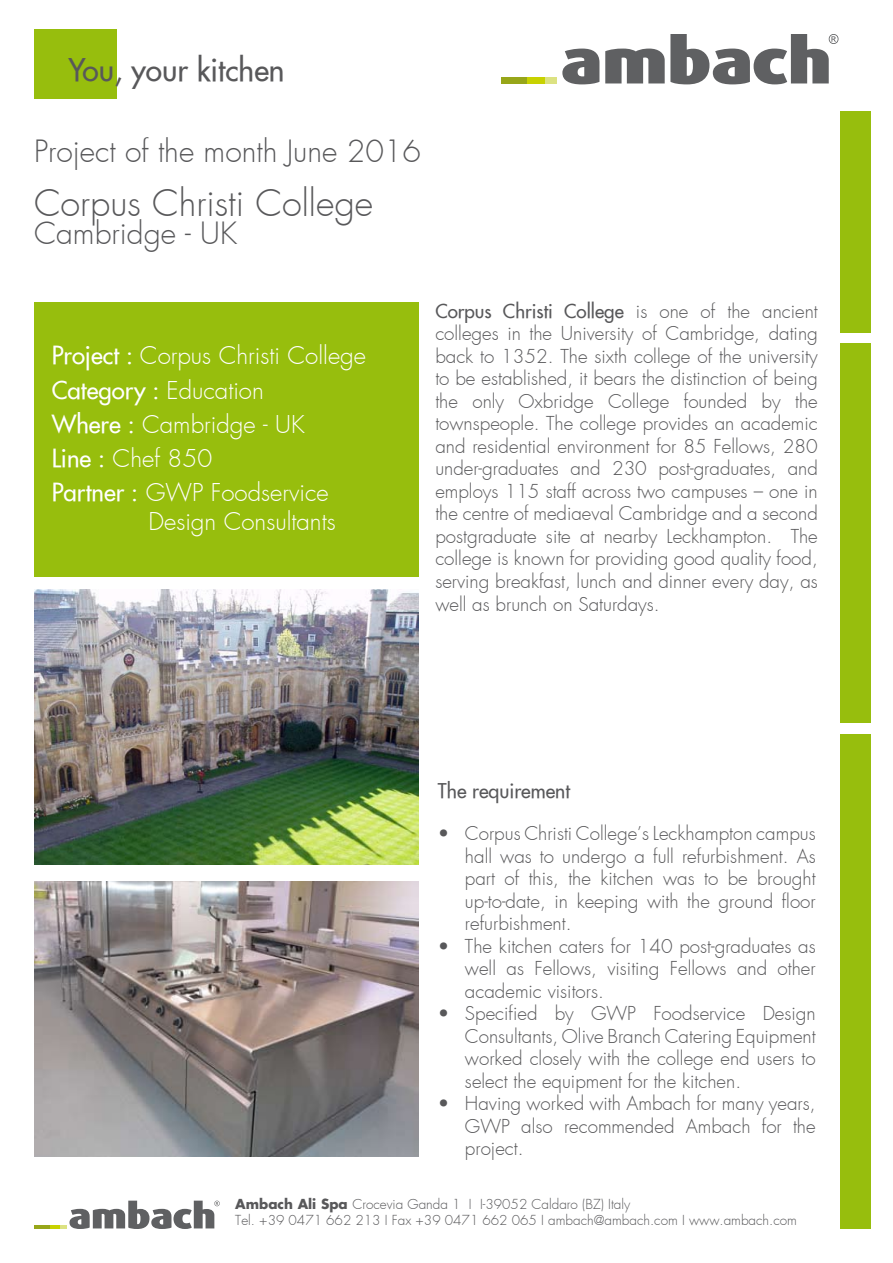
<style>
.page{position:relative;width:893px;height:1263px;background:#fff}
.page>*{position:absolute;margin:0;border:0;box-sizing:border-box;transform-origin:0 0}
.t1{font:300 36px "Futura";color:#58585a}
.t2{font:300 30px "Futura";color:#58585a}
.t3{font:30px "Futura Extended";color:#58585a}
.t4{font:300 24px/34.2px "Futura";color:#fff}
.t5{font:24px "Futura Extended";color:#fff}
.t6{font:19.5px "Futura Extended";color:#58585a}
.t7{font:300 18.75px/22.5px "Futura";color:#58585a;text-align:justify}
.t8{font:18.75px "Futura Extended";color:#58585a}
.t9{font:300 13.5px/16.2px "Futura";color:#58585a}
.s1{font-family:"Futura Extended";font-weight:400}
.s2{font-family:"Futura";font-weight:300}
.s3{font-family:"Futura Koyu";font-weight:400}
</style>
<div class="page">
<div style="left:840px;top:734px;width:31px;height:495px;background:#97be0d"></div>
<div style="left:840px;top:343px;width:31px;height:380px;background:#97be0d"></div>
<div style="left:840px;top:111px;width:31px;height:222px;background:#97be0d"></div>
<hr style="left:34px;top:1225px;width:16px;height:3px;background:#97a619">
<svg style="left:50px;top:1200px;width:170px;height:29px"></svg>
<svg style="left:562px;top:49px;width:37px;height:35px"></svg>
<div style="left:501px;top:77px;width:26px;height:6px;background:#97a619"></div>
<div style="left:527px;top:77px;width:18px;height:6px;background:#c8d200"></div>
<div style="left:545px;top:77px;width:12px;height:6px;background:#dce282"></div>
<svg style="left:605px;top:34px;width:233px;height:50px"></svg>
<div style="left:34px;top:302px;width:384px;height:275px;background:#97be0d"></div>
<div style="left:34px;top:30px;width:82px;height:69px;background:#97be0d"></div>
<img style="left:34px;top:590px;width:384px;height:275px">
<img style="left:34px;top:881px;width:384px;height:275px">
<h2 class="t3" style="left:68px;top:50px;width:218px">You, your kitchen</h2>
<h2 class="t2" style="left:34px;top:132px;width:389px">Project of the month June 2016</h2>
<h1 class="t1" style="left:34px;top:180px;width:341px">Corpus Christi College</h1>
<h2 class="t2" style="left:34px;top:214px;width:205px">Cambridge - UK</h2>
<p class="t4" style="left:52px;top:339px;width:316px"><span class="s1">Project :</span> Corpus Christi College</p>
<p class="t5" style="left:52px;top:374px;width:214px">Category : <span class="s2">Education</span></p>
<p class="t4" style="left:52px;top:407px;width:278px"><span class="s1">Where :</span> Cambridge - UK<br><span class="s1">Line :</span> Chef 850<br><span class="s1">Partner :</span> GWP Foodservice</p>
<p class="t4" style="left:148px;top:504px;width:189px">Design Consultants</p>
<p class="t8" style="left:435px;top:299px;width:384px">Corpus Christi College <span class="s2">is one of the ancient</span></p>
<p class="t7" style="left:435px;top:323px;width:384px">colleges in the University of Cambridge, dating back to 1352. The sixth college of the university to be established, it bears the distinction of being the only Oxbridge College founded by the townspeople. The college provides an academic and residential environment for 85 Fellows, 280 under-graduates and 230 post-graduates, and employs 115 staff across two campuses – one in the centre of mediaeval Cambridge and a second postgraduate site at nearby Leckhampton. The college is known for providing good quality food, serving breakfast, lunch and dinner every day, as well as brunch on Saturdays.</p>
<p class="t6" style="left:438px;top:778px;width:134px">The requirement</p>
<p class="t7" style="left:465px;top:822px;width:352px;text-indent:-27px">• Corpus Christi College’s Leckhampton campus hall was to undergo a full refurbishment. As part of this, the kitchen was to be brought up-to-date, in keeping with the ground floor refurbishment.</p>
<p class="t7" style="left:465px;top:935px;width:352px;text-indent:-27px">• The kitchen caters for 140 post-graduates as well as Fellows, visiting Fellows and other academic visitors.</p>
<p class="t7" style="left:465px;top:1002px;width:352px;text-indent:-27px">• Specified by GWP Foodservice Design Consultants, Olive Branch Catering Equipment worked closely with the college end users to select the equipment for the kitchen.</p>
<p class="t7" style="left:465px;top:1092px;width:352px;text-indent:-27px">• Having worked with Ambach for many years, GWP also recommended Ambach for the project.</p>
<p class="t9" style="left:235px;top:1196px;width:563px"><span class="s3">Ambach Ali Spa</span> Crocevia Ganda 1 I I-39052 Caldaro (BZ) Italy<br>Tel. +39 0471 662 213 I Fax +39 0471 662 065 I ambach@ambach.com I www.ambach.com</p>
</div>
